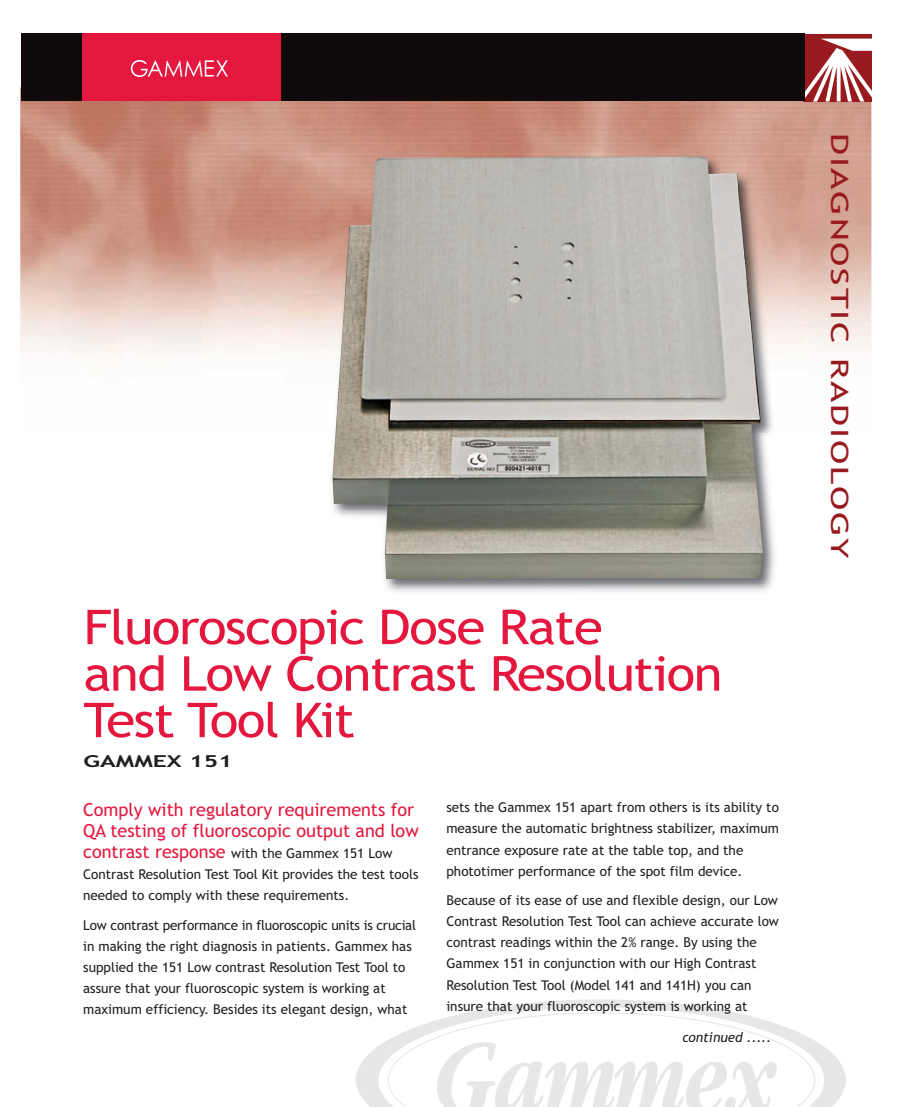
<style>
.page{position:relative;width:905px;height:1107px;background:#fff}
.page>*{position:absolute;margin:0;border:0;box-sizing:border-box;transform-origin:0 0}
.t1{font:48px/46.5px "Trebuchet MS";letter-spacing:-.025em;color:#e4183e;scale:1.1 1}
.t2{font:24px "Trebuchet MS";letter-spacing:.05em;color:#981a1e;scale:1.5 1}
.t3{font:18px/21px "Trebuchet MS";color:#e4183e}
.t4{font:700 16.5px "Trebuchet MS";color:#231f20;scale:1.5 1}
.t5{font:13.5px/21px "Trebuchet MS";color:#231f20}
.t6{font:italic 13.5px "Trebuchet MS";color:#231f20}
.s1{font-size:18px;color:#e4183e}
</style>
<div class="page">
<img style="left:20px;top:87px;width:851px;height:273px">
<svg style="left:804px;top:34px;width:67px;height:67px"></svg>
<div style="left:21px;top:34px;width:783px;height:67px;background:#110a0c"></div>
<div style="left:83px;top:34px;width:198px;height:67px;background:#e4183e"></div>
<svg style="left:131px;top:60px;width:97px;height:17px"></svg>
<svg style="left:356px;top:999px;width:489px;height:108px"></svg>
<svg style="left:388px;top:1012px;width:427px;height:95px"></svg>
<svg style="left:437px;top:1042px;width:339px;height:65px"></svg>
<img style="left:202px;top:123px;width:606px;height:469px">
<img style="left:332px;top:157px;width:430px;height:422px">
<h1 class="t1" style="left:83px;top:604px;width:582px">Fluoroscopic Dose Rate<br>and Low Contrast Resolution<br>Test Tool Kit</h1>
<p class="t4" style="left:84px;top:752px;width:101px">GAMMEX 151</p>
<h3 class="t3" style="left:83px;top:799px;width:337px">Comply with regulatory requirements for<br>QA testing of fluoroscopic output and low</h3>
<p class="t5" style="left:83px;top:843px;width:337px"><span class="s1">contrast response</span> with the Gammex 151 Low<br>Contrast Resolution Test Tool Kit provides the test tools needed to comply with these requirements.</p>
<p class="t5" style="left:83px;top:915px;width:334px">Low contrast performance in fluoroscopic units is crucial in making the right diagnosis in patients. Gammex has supplied the 151 Low contrast Resolution Test Tool to assure that your fluoroscopic system is working at maximum efficiency. Besides its elegant design, what</p>
<p class="t5" style="left:446px;top:797px;width:334px">sets the Gammex 151 apart from others is its ability to measure the automatic brightness stabilizer, maximum entrance exposure rate at the table top, and the phototimer performance of the spot film device.</p>
<p class="t5" style="left:446px;top:890px;width:334px">Because of its ease of use and flexible design, our Low Contrast Resolution Test Tool can achieve accurate low contrast readings within the 2% range. By using the Gammex 151 in conjunction with our High Contrast Resolution Test Tool (Model 141 and 141H) you can insure that your fluoroscopic system is working at</p>
<p class="t6" style="left:682px;top:1029px;width:91px">continued .....</p>
<h2 class="t2" style="left:853px;top:133px;width:285px;rotate:90deg">DIAGNOSTIC RADIOLOGY</h2>
</div>
